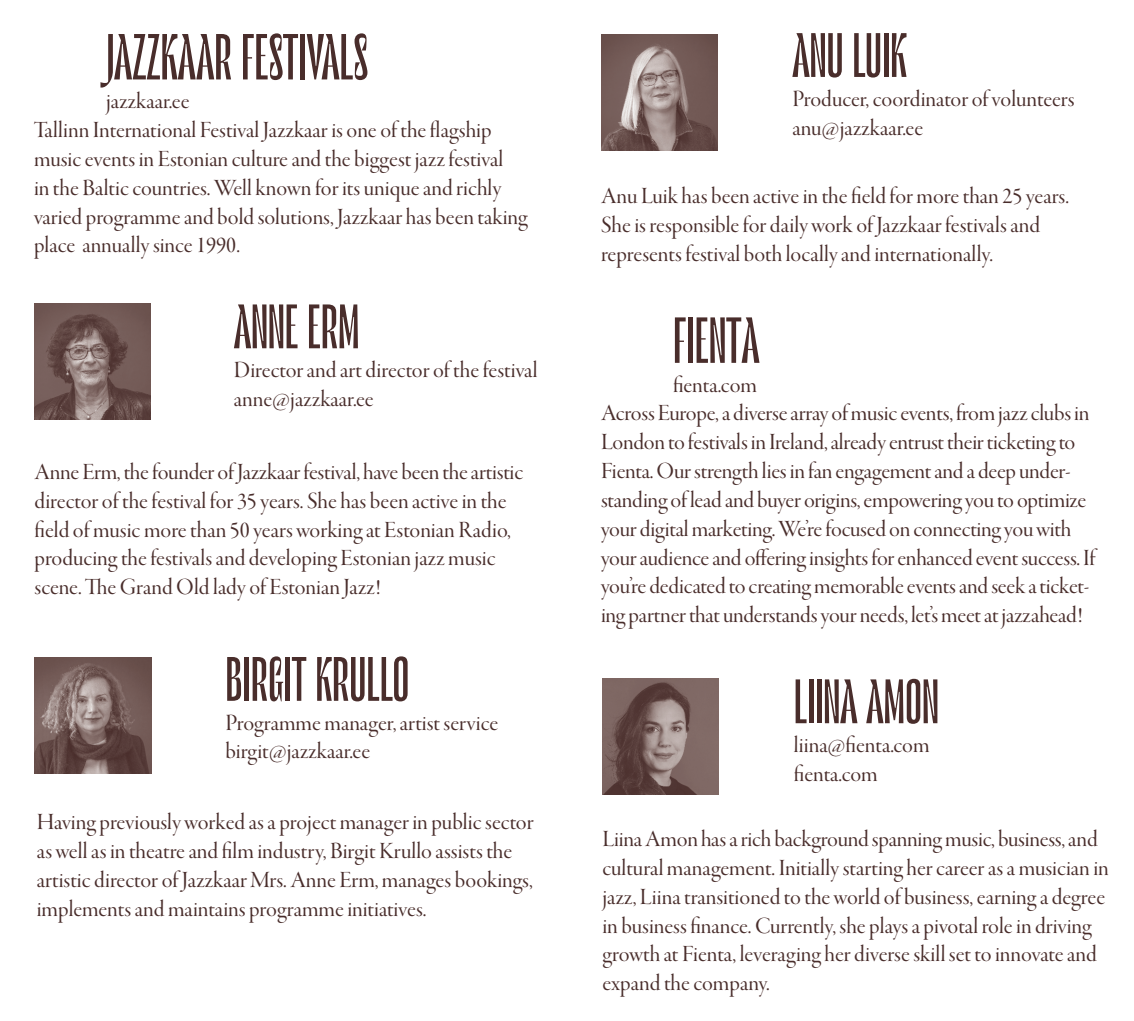
<style>
.page{position:relative;width:1134px;height:1021px;background:#fff}
.page>*{position:absolute;margin:0;border:0;box-sizing:border-box;transform-origin:0 0}
.lemurmur_nimi{font:56px "Le Murmure";color:#492d2b}
.lemurmur_nimi-2{font:54px "Le Murmure";color:#492d2b}
.body{font:24px/28.8px "Garamond Premr Pro Disp";color:#492d2b}
</style>
<div class="page">
<img style="left:34px;top:303px;width:116px;height:117px">
<img style="left:35px;top:657px;width:116px;height:116px">
<img style="left:601px;top:34px;width:116px;height:116px">
<img style="left:602px;top:678px;width:117px;height:117px">
<p class="lemurmur_nimi" style="left:106px;top:23px;width:264px">JAZZKAAR FESTIVALS</p>
<p class="body" style="left:106px;top:87px;width:85px">jazzkaar.ee</p>
<p class="body" style="left:34px;top:116px;width:495px">Tallinn International Festival Jazzkaar is one of the flagship music events in Estonian culture and the biggest jazz festival<br>in the Baltic countries. Well known for its unique and richly varied programme and bold solutions, Jazzkaar has been taking place annually since 1990.</p>
<p class="lemurmur_nimi-2" style="left:234px;top:294px;width:127px">ANNE ERM</p>
<p class="body" style="left:234px;top:356px;width:305px">Director and art director of the festival</p>
<p class="body" style="left:234px;top:385px;width:141px">anne@jazzkaar.ee</p>
<p class="body" style="left:35px;top:458px;width:490px">Anne Erm, the founder of Jazzkaar festival, have been the artistic director of the festival for 35 years. She has been active in the field of music more than 50 years working at Estonian Radio, producing the festivals and developing Estonian jazz music scene. The Grand Old lady of Estonian Jazz!</p>
<p class="lemurmur_nimi-2" style="left:225px;top:646px;width:186px">BIRGIT KRULLO</p>
<p class="body" style="left:225px;top:708px;width:274px">Programme manager, artist service</p>
<p class="body" style="left:225px;top:737px;width:146px">birgit@jazzkaar.ee</p>
<p class="body" style="left:37px;top:808px;width:498px">Having previously worked as a project manager in public sector as well as in theatre and film industry, Birgit Krullo assists the artistic director of Jazzkaar Mrs. Anne Erm, manages bookings, implements and maintains programme initiatives.</p>
<p class="lemurmur_nimi-2" style="left:792px;top:22px;width:116px">ANU LUIK</p>
<p class="body" style="left:792px;top:85px;width:284px">Producer, coordinator of volunteers</p>
<p class="body" style="left:792px;top:114px;width:132px">anu@jazzkaar.ee</p>
<p class="body" style="left:601px;top:182px;width:469px">Anu Luik has been active in the field for more than 25 years.<br>She is responsible for daily work of Jazzkaar festivals and represents festival both locally and internationally.</p>
<p class="lemurmur_nimi" style="left:673px;top:306px;width:88px">FIENTA</p>
<p class="body" style="left:673px;top:371px;width:85px">fienta.com</p>
<p class="body" style="left:601px;top:399px;width:496px">Across Europe, a diverse array of music events, from jazz clubs in London to festivals in Ireland, already entrust their ticketing to Fienta. Our strength lies in fan engagement and a deep under&shy;standing of lead and buyer origins, empowering you to optimize your digital marketing. We’re focused on connecting you with your audience and offering insights for enhanced event success. If you’re dedicated to creating memorable events and seek a ticket&shy;ing partner that understands your needs, let’s meet at jazzahead!</p>
<p class="lemurmur_nimi-2" style="left:794px;top:668px;width:147px">LIINA AMON</p>
<p class="body" style="left:794px;top:731px;width:137px">liina@fienta.com</p>
<p class="body" style="left:794px;top:760px;width:85px">fienta.com</p>
<p class="body" style="left:602px;top:825px;width:508px">Liina Amon has a rich background spanning music, business, and cultural management. Initially starting her career as a musician in jazz, Liina transitioned to the world of business, earning a degree in business finance. Currently, she plays a pivotal role in driving growth at Fienta, leveraging her diverse skill set to innovate and expand the company.</p>
</div>
